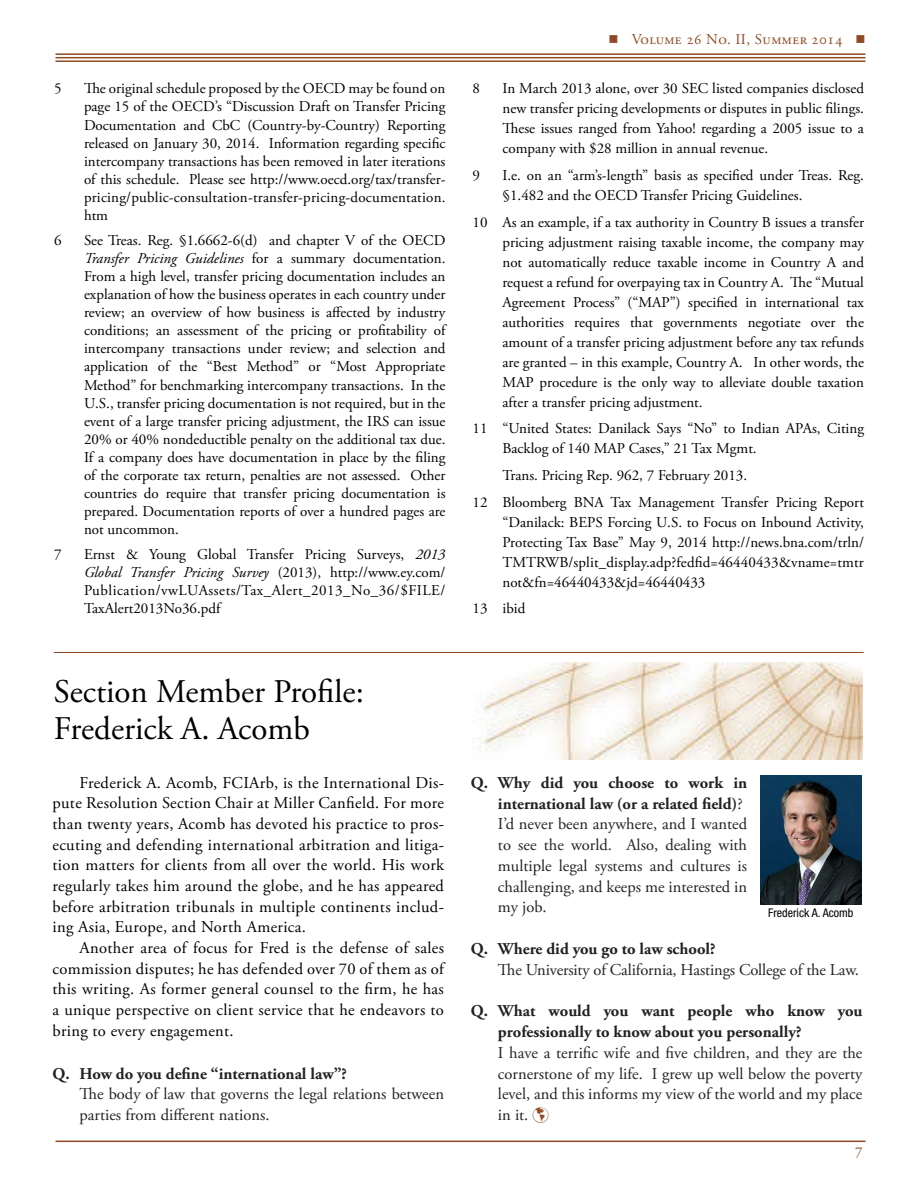
<style>
.page{position:relative;width:918px;height:1188px;background:#fff}
.page>*{position:absolute;margin:0;border:0;box-sizing:border-box;transform-origin:0 0}
.t1{font:33px/37.5px "Adobe Garamond Pro";color:#000}
.t2{font:16.5px/20.7px "Adobe Garamond Pro";letter-spacing:.02em;color:#000;text-align:justify}
.t3{font:16.5px/20.7px "Adobe Garamond Pro";color:#222}
.t4{font:700 16.5px/20.7px "Adobe Garamond Pro";color:#222}
.t5{font:15px/18.1px "Adobe Garamond Pro";color:#000;text-align:justify}
.t6{font:15px "Adobe Garamond Pro";letter-spacing:.03em;color:#904b25}
.t7{font:condensed 12px "Helvetica Neue LT Std";color:#000}
.s1{font-style:italic}
.s2{font-weight:700}
.s3{color:#904b25}
</style>
<div class="page">
<hr style="left:56px;top:1141px;width:810px;height:1px;background:#904b25">
<hr style="left:56px;top:60px;width:810px;height:2px;background:#904b25">
<hr style="left:56px;top:57px;width:810px;height:1px;background:#904b25">
<hr style="left:56px;top:53px;width:810px;height:2px;background:#904b25">
<hr style="left:54px;top:652px;width:810px;height:1px;background:#904b25">
<img style="left:479px;top:663px;width:383px;height:97px">
<img style="left:761px;top:776px;width:100px;height:129px">
<p class="t5" style="left:54px;top:80px;width:9px">5</p>
<p class="t5" style="left:84px;top:80px;width:363px">The original schedule proposed by the OECD may be found on page 15 of the OECD’s “Discussion Draft on Transfer Pricing Documentation and CbC (Country-by-Country) Reporting released on January 30, 2014. Information regarding specific intercompany transactions has been removed in later iterations of this schedule. Please see http://www.oecd.org/tax/transfer&shy;pricing/public-consultation-transfer-pricing-documentation. htm</p>
<p class="t5" style="left:54px;top:232px;width:9px">6</p>
<p class="t5" style="left:84px;top:232px;width:363px">See Treas. Reg. §1.6662-6(d) and chapter V of the OECD <span class="s1">Transfer Pricing Guidelines</span> for a summary documentation.<br>From a high level, transfer pricing documentation includes an explanation of how the business operates in each country under review; an overview of how business is affected by industry conditions; an assessment of the pricing or profitability of intercompany transactions under review; and selection and application of the “Best Method” or “Most Appropriate Method” for benchmarking intercompany transactions. In the U.S., transfer pricing documentation is not required, but in the event of a large transfer pricing adjustment, the IRS can issue 20% or 40% nondeductible penalty on the additional tax due.<br>If a company does have documentation in place by the filing of the corporate tax return, penalties are not assessed. Other countries do require that transfer pricing documentation is prepared. Documentation reports of over a hundred pages are not uncommon.</p>
<p class="t5" style="left:54px;top:546px;width:9px">7</p>
<p class="t5" style="left:84px;top:546px;width:363px">Ernst &amp; Young Global Transfer Pricing Surveys, <span class="s1">2013<br>Global Transfer Pricing Survey</span> (2013), http://www.ey.com/ Publication/vwLUAssets/Tax_Alert_2013_No_36/$FILE/ TaxAlert2013No36.pdf</p>
<h1 class="t1" style="left:54px;top:674px;width:311px">Section Member Profile:<br>Frederick A. Acomb</h1>
<p class="t2" style="left:53px;top:773px;width:393px;text-indent:27px">Frederick A. Acomb, FCIArb, is the International Dis&shy;pute Resolution Section Chair at Miller Canfield. For more than twenty years, Acomb has devoted his practice to pros&shy;ecuting and defending international arbitration and litiga&shy;tion matters for clients from all over the world. His work regularly takes him around the globe, and he has appeared before arbitration tribunals in multiple continents includ&shy;ing Asia, Europe, and North America.</p>
<p class="t2" style="left:53px;top:938px;width:393px;text-indent:27px">Another area of focus for Fred is the defense of sales commission disputes; he has defended over 70 of them as of this writing. As former general counsel to the firm, he has a unique perspective on client service that he endeavors to bring to every engagement.</p>
<p class="t4" style="left:53px;top:1063px;width:296px">Q. How do you define “international law”?</p>
<p class="t3" style="left:79px;top:1084px;width:366px">The body of law that governs the legal relations between parties from different nations.</p>
<p class="t6" style="left:632px;top:31px;width:212px">Volume 26 No. II, Summer 2014</p>
<p class="t5" style="left:473px;top:80px;width:9px">8</p>
<p class="t5" style="left:503px;top:79px;width:363px;line-height:20px">In March 2013 alone, over 30 SEC listed companies disclosed new transfer pricing developments or disputes in public filings.<br>These issues ranged from Yahoo! regarding a 2005 issue to a company with $28 million in annual revenue.</p>
<p class="t5" style="left:473px;top:167px;width:9px">9</p>
<p class="t5" style="left:503px;top:166px;width:363px;line-height:20px">I.e. on an “arm’s-length” basis as specified under Treas. Reg. §1.482 and the OECD Transfer Pricing Guidelines.</p>
<p class="t5" style="left:503px;top:213px;width:363px;line-height:20px;text-indent:-30px">10 As an example, if a tax authority in Country B issues a transfer pricing adjustment raising taxable income, the company may not automatically reduce taxable income in Country A and request a refund for overpaying tax in Country A. The “Mutual Agreement Process” (“MAP”) specified in international tax authorities requires that governments negotiate over the amount of a transfer pricing adjustment before any tax refunds are granted – in this example, Country A. In other words, the MAP procedure is the only way to alleviate double taxation after a transfer pricing adjustment.</p>
<p class="t5" style="left:503px;top:419px;width:363px;line-height:20px;text-indent:-30px">11 “United States: Danilack Says “No” to Indian APAs, Citing<br>Backlog of 140 MAP Cases,” 21 Tax Mgmt.</p>
<p class="t5" style="left:473px;top:462px;width:393px;line-height:26.7px;text-indent:30px">Trans. Pricing Rep. 962, 7 February 2013.<br>12 Bloomberg BNA Tax Management Transfer Pricing Report</p>
<p class="t5" style="left:503px;top:512px;width:363px;line-height:20px">“Danilack: BEPS Forcing U.S. to Focus on Inbound Activity, Protecting Tax Base” May 9, 2014 http://news.bna.com/trln/ TMTRWB/split_display.adp?fedfid=46440433&amp;vname=tmtr not&amp;fn=46440433&amp;jd=46440433</p>
<p class="t5" style="left:473px;top:600px;width:54px">13 ibid</p>
<p class="t3" style="left:498px;top:773px;width:251px;text-indent:-27px"><span class="s2">Q. Why did you choose to work in international law (or a related field)</span>?<br>I’d never been anywhere, and I wanted to see the world. Also, dealing with multiple legal systems and cultures is challenging, and keeps me interested in my job.</p>
<p class="t4" style="left:471px;top:939px;width:246px">Q. Where did you go to law school?</p>
<p class="t3" style="left:498px;top:960px;width:363px">The University of California, Hastings College of the Law.</p>
<p class="t4" style="left:498px;top:1001px;width:366px;text-indent:-27px">Q. What would you want people who know you professionally to know about you personally?</p>
<p class="t3" style="left:498px;top:1043px;width:366px;text-align:justify">I have a terrific wife and five children, and they are the cornerstone of my life. I grew up well below the poverty level, and this informs my view of the world and my place in it. <span class="s3">→</span></p>
<p class="t7" style="left:768px;top:906px;width:87px">Frederick A. Acomb</p>
<p class="t6" style="left:855px;top:1143px;width:9px">7</p>
</div>
